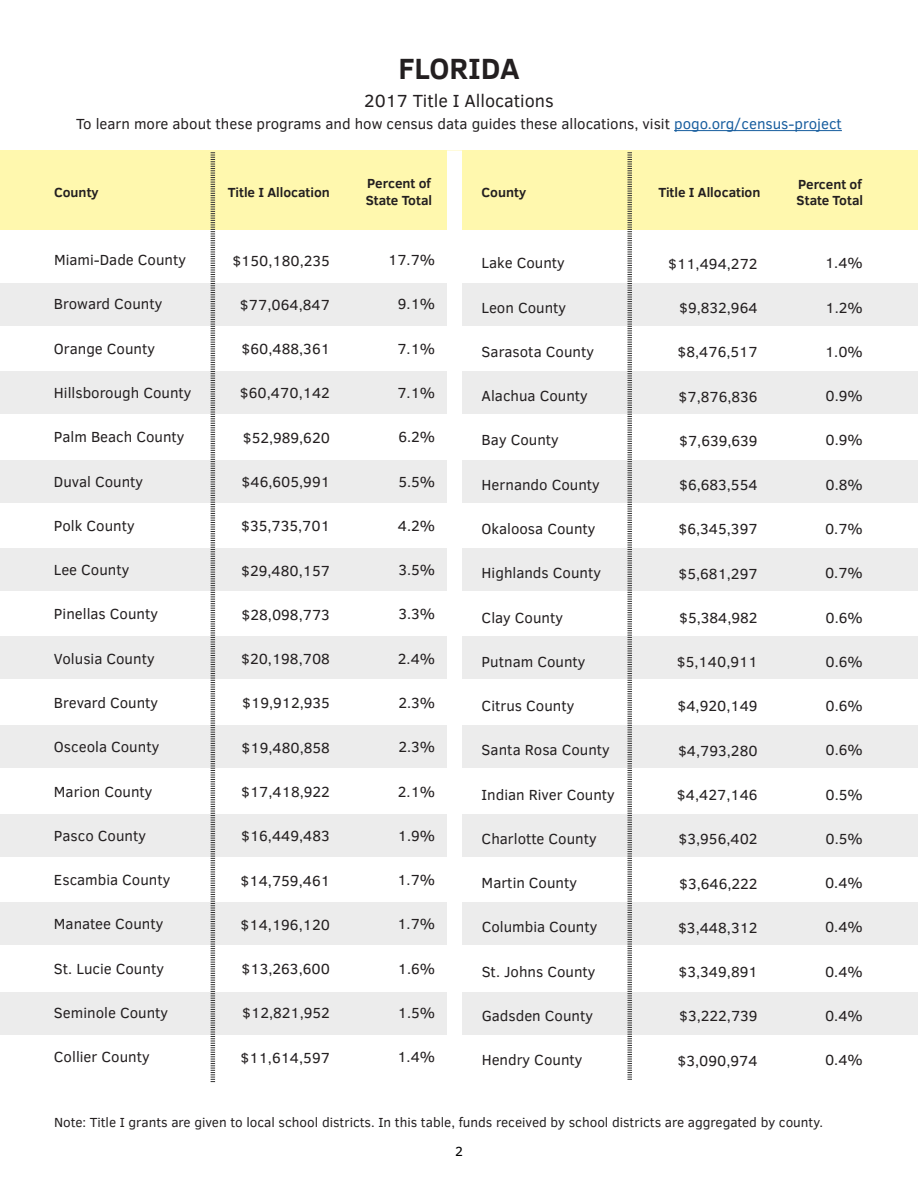
<style>
.page{position:relative;width:918px;height:1188px;background:#fff}
.page>*{position:absolute;margin:0;border:0;box-sizing:border-box;transform-origin:0 0}
.State{font:700 30px "Clear Sans";color:#231f20}
.t1{font:18px "Clear Sans";color:#231f20}
.county{font:15px "Clear Sans";color:#231f20}
.data{font:15px "Clear Sans";color:#231f20}
.t2{font:13.5px "Clear Sans";color:#231f20}
.t3{font:700 13.5px/16.2px "Clear Sans";color:#231f20}
.t4{font:13.5px "Clear Sans";color:#000}
.s1{color:#175d9e}
</style>
<div class="page">
<div style="left:0;top:284px;width:918px;height:42px;background:#ececec"></div>
<div style="left:0;top:371px;width:918px;height:43px;background:#ececec"></div>
<div style="left:0;top:460px;width:918px;height:42px;background:#ececec"></div>
<div style="left:0;top:548px;width:918px;height:43px;background:#ececec"></div>
<div style="left:0;top:636px;width:918px;height:43px;background:#ececec"></div>
<div style="left:0;top:725px;width:918px;height:43px;background:#ececec"></div>
<div style="left:0;top:814px;width:918px;height:43px;background:#ececec"></div>
<div style="left:0;top:903px;width:918px;height:42px;background:#ececec"></div>
<div style="left:0;top:992px;width:918px;height:43px;background:#ececec"></div>
<hr style="left:674px;top:130px;width:168px;height:1px;background:#175d9e">
<div style="left:0;top:150px;width:918px;height:80px;background:#fff8ae"></div>
<div style="left:447px;top:150px;width:15px;height:1038px;background:#fff"></div>
<svg style="left:627px;top:152px;width:6px;height:928px"></svg>
<svg style="left:210px;top:152px;width:6px;height:930px"></svg>
<p class="State" style="left:398px;top:47px;width:123px">FLORIDA</p>
<p class="t1" style="left:364px;top:89px;width:191px">2017 Title I Allocations</p>
<p class="county" style="left:76px;top:114px;width:767px">To learn more about these programs and how census data guides these allocations, visit <span class="s1">pogo.org/census-project</span></p>
<p class="t3" style="left:54px;top:183px;width:46px">County</p>
<p class="t3" style="left:228px;top:183px;width:104px">Title I Allocation</p>
<p class="t3" style="left:366px;top:175px;width:68px">Percent of<br>State Total</p>
<p class="t3" style="left:482px;top:183px;width:46px">County</p>
<p class="t3" style="left:658px;top:183px;width:104px">Title I Allocation</p>
<p class="t3" style="left:797px;top:175px;width:68px">Percent of<br>State Total</p>
<p class="county" style="left:54px;top:250px;width:134px">Miami-Dade County</p>
<p class="data" style="left:232px;top:250px;width:99px">$150,180,235</p>
<p class="data" style="left:388px;top:250px;width:49px">17.7%</p>
<p class="county" style="left:54px;top:294px;width:110px">Broward County</p>
<p class="data" style="left:240px;top:295px;width:92px">$77,064,847</p>
<p class="data" style="left:398px;top:294px;width:39px">9.1%</p>
<p class="county" style="left:54px;top:339px;width:103px">Orange County</p>
<p class="data" style="left:241px;top:339px;width:90px">$60,488,361</p>
<p class="data" style="left:397px;top:339px;width:39px">7.1%</p>
<p class="county" style="left:54px;top:383px;width:139px">Hillsborough County</p>
<p class="data" style="left:240px;top:383px;width:92px">$60,470,142</p>
<p class="data" style="left:397px;top:383px;width:39px">7.1%</p>
<p class="county" style="left:54px;top:427px;width:132px">Palm Beach County</p>
<p class="data" style="left:242px;top:428px;width:89px">$52,989,620</p>
<p class="data" style="left:398px;top:427px;width:38px">6.2%</p>
<p class="county" style="left:54px;top:471px;width:91px">Duval County</p>
<p class="data" style="left:241px;top:472px;width:90px">$46,605,991</p>
<p class="data" style="left:398px;top:471px;width:38px">5.5%</p>
<p class="county" style="left:54px;top:516px;width:82px">Polk County</p>
<p class="data" style="left:241px;top:516px;width:91px">$35,735,701</p>
<p class="data" style="left:398px;top:516px;width:39px">4.2%</p>
<p class="county" style="left:54px;top:560px;width:77px">Lee County</p>
<p class="data" style="left:241px;top:560px;width:91px">$29,480,157</p>
<p class="data" style="left:398px;top:560px;width:38px">3.5%</p>
<p class="county" style="left:54px;top:604px;width:106px">Pinellas County</p>
<p class="data" style="left:241px;top:605px;width:90px">$28,098,773</p>
<p class="data" style="left:398px;top:604px;width:38px">3.3%</p>
<p class="county" style="left:54px;top:649px;width:102px">Volusia County</p>
<p class="data" style="left:241px;top:649px;width:91px">$20,198,708</p>
<p class="data" style="left:398px;top:649px;width:39px">2.4%</p>
<p class="county" style="left:54px;top:693px;width:106px">Brevard County</p>
<p class="data" style="left:242px;top:693px;width:90px">$19,912,935</p>
<p class="data" style="left:398px;top:693px;width:38px">2.3%</p>
<p class="county" style="left:54px;top:737px;width:107px">Osceola County</p>
<p class="data" style="left:241px;top:738px;width:90px">$19,480,858</p>
<p class="data" style="left:398px;top:737px;width:38px">2.3%</p>
<p class="county" style="left:54px;top:781px;width:100px">Marion County</p>
<p class="data" style="left:241px;top:782px;width:91px">$17,418,922</p>
<p class="data" style="left:398px;top:781px;width:39px">2.1%</p>
<p class="county" style="left:54px;top:826px;width:94px">Pasco County</p>
<p class="data" style="left:241px;top:826px;width:91px">$16,449,483</p>
<p class="data" style="left:398px;top:826px;width:39px">1.9%</p>
<p class="county" style="left:54px;top:870px;width:118px">Escambia County</p>
<p class="data" style="left:240px;top:870px;width:91px">$14,759,461</p>
<p class="data" style="left:397px;top:870px;width:39px">1.7%</p>
<p class="county" style="left:54px;top:914px;width:111px">Manatee County</p>
<p class="data" style="left:240px;top:915px;width:91px">$14,196,120</p>
<p class="data" style="left:397px;top:914px;width:39px">1.7%</p>
<p class="county" style="left:54px;top:959px;width:111px">St. Lucie County</p>
<p class="data" style="left:241px;top:959px;width:90px">$13,263,600</p>
<p class="data" style="left:398px;top:959px;width:39px">1.6%</p>
<p class="county" style="left:54px;top:1003px;width:116px">Seminole County</p>
<p class="data" style="left:242px;top:1003px;width:90px">$12,821,952</p>
<p class="data" style="left:398px;top:1003px;width:39px">1.5%</p>
<p class="county" style="left:54px;top:1047px;width:97px">Collier County</p>
<p class="data" style="left:240px;top:1047px;width:91px">$11,614,597</p>
<p class="data" style="left:397px;top:1047px;width:39px">1.4%</p>
<p class="county" style="left:482px;top:253px;width:85px">Lake County</p>
<p class="data" style="left:668px;top:254px;width:91px">$11,494,272</p>
<p class="data" style="left:825px;top:253px;width:39px">1.4%</p>
<p class="county" style="left:482px;top:297px;width:86px">Leon County</p>
<p class="data" style="left:679px;top:298px;width:80px">$9,832,964</p>
<p class="data" style="left:826px;top:297px;width:39px">1.2%</p>
<p class="county" style="left:482px;top:342px;width:114px">Sarasota County</p>
<p class="data" style="left:677px;top:342px;width:82px">$8,476,517</p>
<p class="data" style="left:825px;top:342px;width:39px">1.0%</p>
<p class="county" style="left:482px;top:386px;width:108px">Alachua County</p>
<p class="data" style="left:678px;top:386px;width:81px">$7,876,836</p>
<p class="data" style="left:826px;top:386px;width:39px">0.9%</p>
<p class="county" style="left:482px;top:430px;width:79px">Bay County</p>
<p class="data" style="left:679px;top:431px;width:80px">$7,639,639</p>
<p class="data" style="left:826px;top:430px;width:39px">0.9%</p>
<p class="county" style="left:482px;top:475px;width:120px">Hernando County</p>
<p class="data" style="left:679px;top:475px;width:80px">$6,683,554</p>
<p class="data" style="left:826px;top:475px;width:39px">0.8%</p>
<p class="county" style="left:482px;top:519px;width:115px">Okaloosa County</p>
<p class="data" style="left:678px;top:519px;width:81px">$6,345,397</p>
<p class="data" style="left:825px;top:519px;width:39px">0.7%</p>
<p class="county" style="left:482px;top:563px;width:121px">Highlands County</p>
<p class="data" style="left:678px;top:563px;width:81px">$5,681,297</p>
<p class="data" style="left:825px;top:563px;width:39px">0.7%</p>
<p class="county" style="left:482px;top:607px;width:83px">Clay County</p>
<p class="data" style="left:679px;top:608px;width:80px">$5,384,982</p>
<p class="data" style="left:826px;top:607px;width:39px">0.6%</p>
<p class="county" style="left:482px;top:652px;width:105px">Putnam County</p>
<p class="data" style="left:677px;top:652px;width:83px">$5,140,911</p>
<p class="data" style="left:826px;top:652px;width:39px">0.6%</p>
<p class="county" style="left:482px;top:696px;width:94px">Citrus County</p>
<p class="data" style="left:677px;top:696px;width:82px">$4,920,149</p>
<p class="data" style="left:826px;top:696px;width:39px">0.6%</p>
<p class="county" style="left:482px;top:740px;width:130px">Santa Rosa County</p>
<p class="data" style="left:678px;top:741px;width:81px">$4,793,280</p>
<p class="data" style="left:826px;top:740px;width:39px">0.6%</p>
<p class="county" style="left:482px;top:784px;width:135px">Indian River County</p>
<p class="data" style="left:677px;top:785px;width:83px">$4,427,146</p>
<p class="data" style="left:826px;top:784px;width:39px">0.5%</p>
<p class="county" style="left:482px;top:829px;width:117px">Charlotte County</p>
<p class="data" style="left:678px;top:829px;width:81px">$3,956,402</p>
<p class="data" style="left:826px;top:829px;width:39px">0.5%</p>
<p class="county" style="left:482px;top:873px;width:97px">Martin County</p>
<p class="data" style="left:679px;top:873px;width:80px">$3,646,222</p>
<p class="data" style="left:825px;top:873px;width:39px">0.4%</p>
<p class="county" style="left:482px;top:917px;width:117px">Columbia County</p>
<p class="data" style="left:678px;top:918px;width:81px">$3,448,312</p>
<p class="data" style="left:825px;top:917px;width:39px">0.4%</p>
<p class="county" style="left:482px;top:962px;width:115px">St. Johns County</p>
<p class="data" style="left:678px;top:962px;width:81px">$3,349,891</p>
<p class="data" style="left:825px;top:962px;width:39px">0.4%</p>
<p class="county" style="left:482px;top:1006px;width:113px">Gadsden County</p>
<p class="data" style="left:679px;top:1006px;width:80px">$3,222,739</p>
<p class="data" style="left:825px;top:1006px;width:39px">0.4%</p>
<p class="county" style="left:482px;top:1050px;width:102px">Hendry County</p>
<p class="data" style="left:677px;top:1051px;width:82px">$3,090,974</p>
<p class="data" style="left:825px;top:1050px;width:39px">0.4%</p>
<p class="t2" style="left:54px;top:1113px;width:771px">Note: Title I grants are given to local school districts. In this table, funds received by school districts are aggregated by county.</p>
<p class="t4" style="left:455px;top:1142px;width:9px">2</p>
</div>
